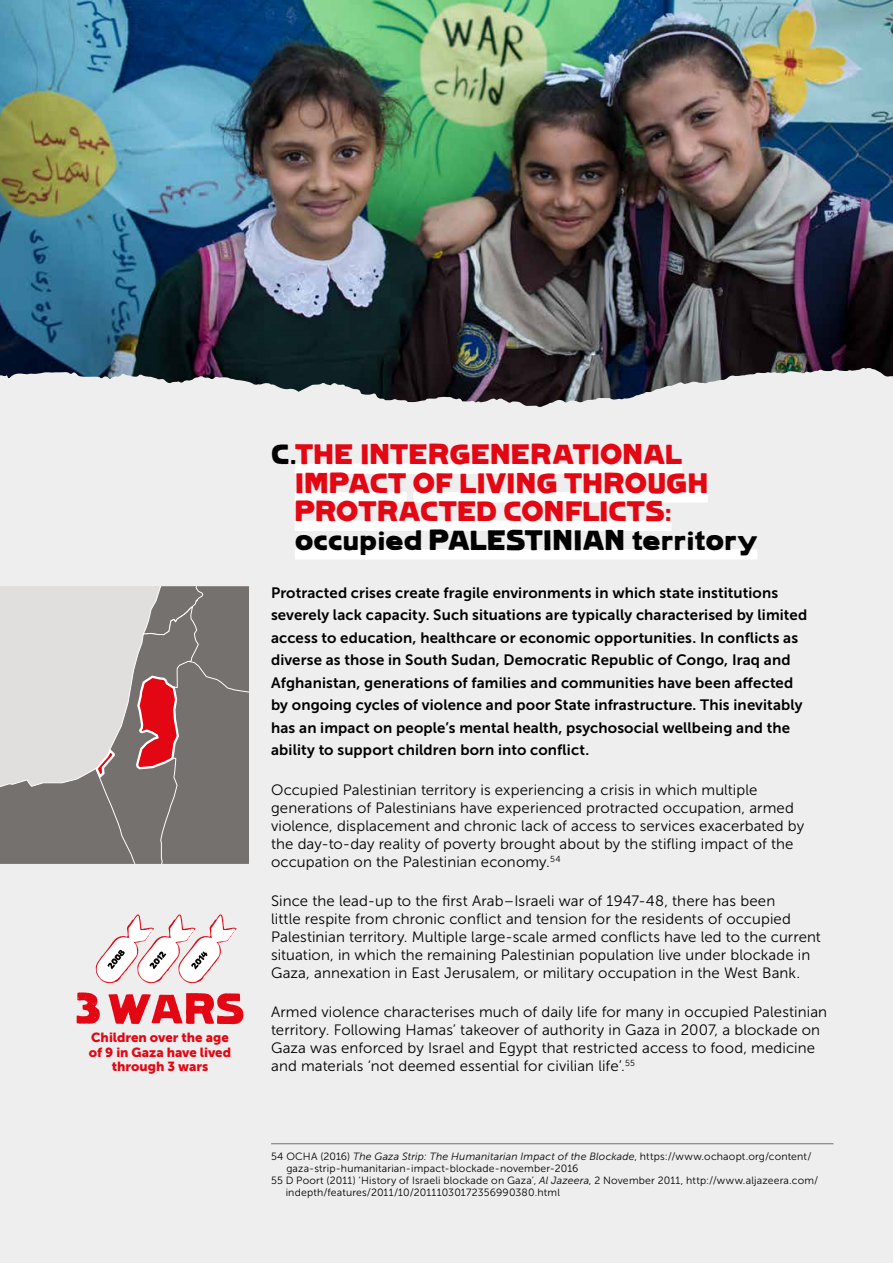
<style>
.page{position:relative;width:893px;height:1263px;background:#fff}
.page>*{position:absolute;margin:0;border:0;box-sizing:border-box;transform-origin:0 0}
.t1{font:27px/28.5px "Lietz Lindau Hamburg";letter-spacing:-.01em;color:#e30613}
.t2{font:27px "Lietz Lindau Hamburg";letter-spacing:-.005em;color:#000}
.t3{font:15px/18px "Museo Sans 300";letter-spacing:.005em;color:#000}
.t4{font:15px/22.5px "Museo Sans 700";letter-spacing:.01em;color:#000}
.t5{font:13.2px/14.4px "Museo Sans 900";color:#e30613;text-align:center}
.t6{font:10.5px "Museo Sans 300";letter-spacing:.015em;color:#000}
.t7{font:italic 10.5px "Museo Sans 300";letter-spacing:.015em;color:#000}
.s1{color:#000}
.s2{font-style:normal}
.s3{font-style:italic}
</style>
<div class="page">
<img style="left:0;top:0;width:893px;height:1263px">
<svg style="left:95px;top:914px;width:143px;height:71px"></svg>
<svg style="left:77px;top:992px;width:23px;height:32px"></svg>
<svg style="left:108px;top:993px;width:135px;height:31px"></svg>
<svg style="left:0;top:586px;width:249px;height:278px"></svg>
<div style="left:295px;top:463px;width:387px;height:11px;background:#fff"></div>
<div style="left:295px;top:492px;width:112px;height:10px;background:#fff"></div>
<div style="left:413px;top:492px;width:295px;height:10px;background:#fff"></div>
<div style="left:295px;top:520px;width:376px;height:11px;background:#fff"></div>
<div style="left:295px;top:549px;width:462px;height:10px;background:#fff"></div>
<hr style="left:271px;top:1143px;width:562px;height:1px;background:#74716f">
<img style="left:0;top:0;width:395px;height:400px">
<p class="t5" style="left:89px;top:1030px;width:144px">Children over the age of 9 in Gaza have lived through 3 wars</p>
<h1 class="t1" style="left:295px;top:441px;width:415px;text-indent:-24px"><span class="s1">C.</span>THE INTERGENERATIONAL<br>IMPACT OF LIVING THROUGH<br>PROTRACTED CONFLICTS:</h1>
<h1 class="t2" style="left:295px;top:525px;width:464px">occupied PALESTINIAN territory</h1>
<p class="t4" style="left:271px;top:581px;width:538px">Protracted crises create fragile environments in which state institutions severely lack capacity. Such situations are typically characterised by limited access to education, healthcare or economic opportunities. In conflicts as diverse as those in South Sudan, Democratic Republic of Congo, Iraq and Afghanistan, generations of families and communities have been affected by ongoing cycles of violence and poor State infrastructure. This inevitably has an impact on people’s mental health, psychosocial wellbeing and the ability to support children born into conflict.</p>
<p class="t3" style="left:271px;top:780px;width:535px">Occupied Palestinian territory is experiencing a crisis in which multiple generations of Palestinians have experienced protracted occupation, armed violence, displacement and chronic lack of access to services exacerbated by the day-to-day reality of poverty brought about by the stifling impact of the occupation on the Palestinian economy.<sup>54</sup></p>
<p class="t3" style="left:271px;top:892px;width:551px">Since the lead-up to the first Arab–Israeli war of 1947-48, there has been<br>little respite from chronic conflict and tension for the residents of occupied Palestinian territory. Multiple large-scale armed conflicts have led to the current situation, in which the remaining Palestinian population live under blockade in Gaza, annexation in East Jerusalem, or military occupation in the West Bank.</p>
<p class="t3" style="left:271px;top:1003px;width:558px">Armed violence characterises much of daily life for many in occupied Palestinian territory. Following Hamas’ takeover of authority in Gaza in 2007, a blockade on Gaza was enforced by Israel and Egypt that restricted access to food, medicine and materials ‘not deemed essential for civilian life’.<sup>55</sup></p>
<p class="t7" style="left:271px;top:1151px;width:542px"><span class="s2">54 OCHA (2016)</span> The Gaza Strip: The Humanitarian Impact of the Blockade<span class="s2">, https://www.ochaopt.org/content/</span></p>
<p class="t6" style="left:286px;top:1163px;width:294px">gaza-strip-humanitarian-impact-blockade-november-2016</p>
<p class="t6" style="left:271px;top:1175px;width:549px">55 D Poort (2011) ‘History of Israeli blockade on Gaza’, <span class="s3">Al Jazeera</span>, 2 November 2011, http://www.aljazeera.com/</p>
<p class="t6" style="left:286px;top:1187px;width:276px">indepth/features/2011/10/20111030172356990380.html</p>
</div>
